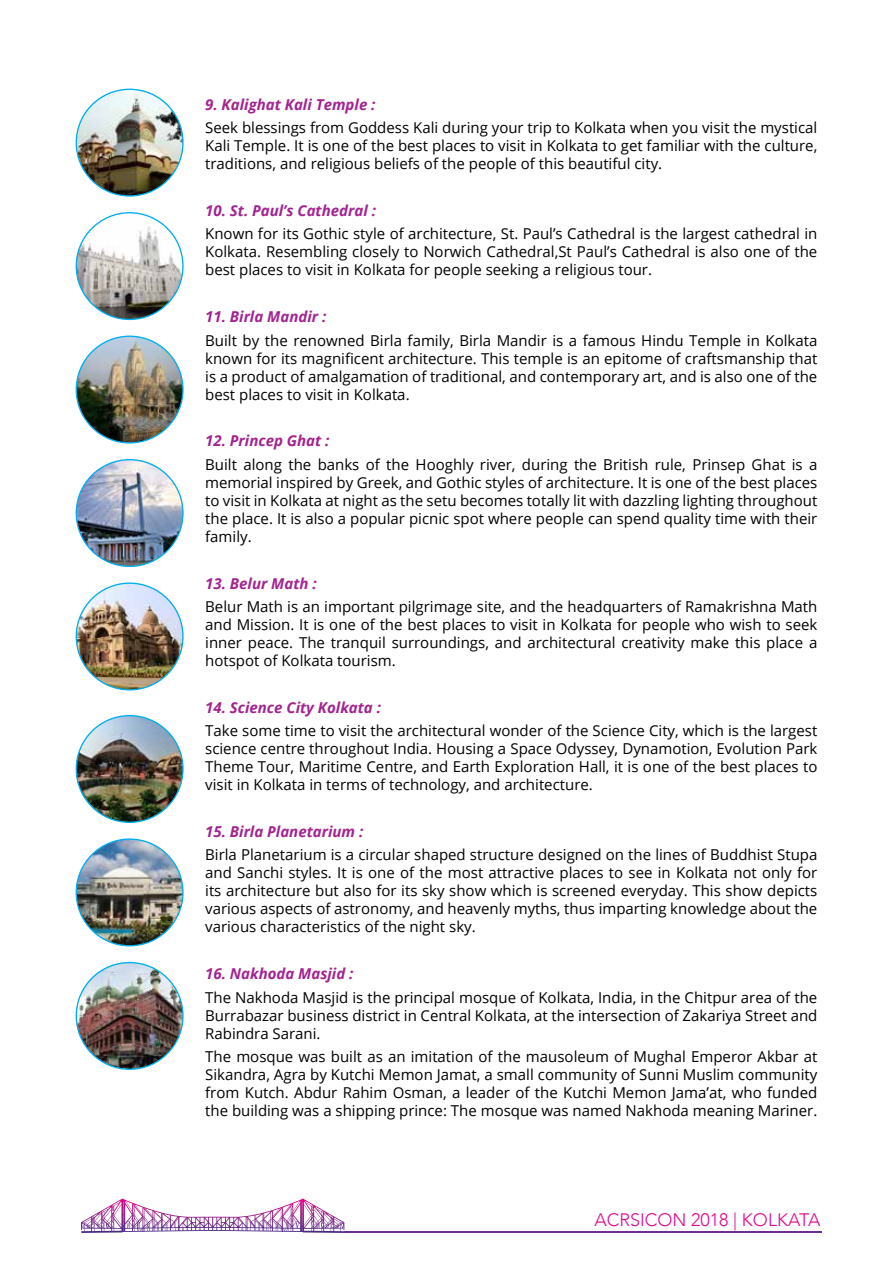
<style>
.page{position:relative;width:893px;height:1263px;background:#fff}
.page>*{position:absolute;margin:0;border:0;box-sizing:border-box;transform-origin:0 0}
.t1{font:300 18px "Avenir";color:#dd078c}
.t2{font:15px/18px "Open Sans";color:#000;text-align:justify}
.t3{font:italic 700 15px "Open Sans";color:#a3238f}
</style>
<div class="page">
<svg style="left:81px;top:1199px;width:263px;height:34px"></svg>
<hr style="left:344px;top:1232px;width:477px;height:1px;background:#6f2c91">
<hr style="left:892px;top:0;width:1px;height:764px;background:#fad5e6">
<hr style="left:892px;top:700px;width:1px;height:309px;background:#a3238f">
<img style="left:76px;top:213px;width:107px;height:106px;border-radius:53px">
<img style="left:76px;top:336px;width:107px;height:107px;border-radius:53px">
<img style="left:76px;top:460px;width:107px;height:106px;border-radius:53px">
<img style="left:76px;top:583px;width:107px;height:107px;border-radius:53px">
<img style="left:76px;top:716px;width:107px;height:106px;border-radius:53px">
<img style="left:76px;top:839px;width:107px;height:107px;border-radius:53px">
<img style="left:76px;top:962px;width:107px;height:107px;border-radius:53px">
<img style="left:76px;top:89px;width:107px;height:107px;border-radius:53px">
<p class="t3" style="left:205px;top:94px;width:172px">9. Kalighat Kali Temple :</p>
<p class="t2" style="left:205px;top:118px;width:614px">Seek blessings from Goddess Kali during your trip to Kolkata when you visit the mystical Kali Temple. It is one of the best places to visit in Kolkata to get familiar with the culture, traditions, and religious beliefs of the people of this beautiful city.</p>
<p class="t3" style="left:205px;top:200px;width:172px">10. St. Paul’s Cathedral :</p>
<p class="t2" style="left:205px;top:224px;width:614px">Known for its Gothic style of architecture, St. Paul’s Cathedral is the largest cathedral in Kolkata. Resembling closely to Norwich Cathedral,St Paul’s Cathedral is also one of the best places to visit in Kolkata for people seeking a religious tour.</p>
<p class="t3" style="left:205px;top:306px;width:123px">11. Birla Mandir :</p>
<p class="t2" style="left:205px;top:331px;width:614px">Built by the renowned Birla family, Birla Mandir is a famous Hindu Temple in Kolkata known for its magnificent architecture. This temple is an epitome of craftsmanship that is a product of amalgamation of traditional, and contemporary art, and is also one of the best places to visit in Kolkata.</p>
<p class="t3" style="left:205px;top:430px;width:126px">12. Princep Ghat :</p>
<p class="t2" style="left:205px;top:455px;width:614px">Built along the banks of the Hooghly river, during the British rule, Prinsep Ghat is a memorial inspired by Greek, and Gothic styles of architecture. It is one of the best places to visit in Kolkata at night as the setu becomes totally lit with dazzling lighting throughout the place. It is also a popular picnic spot where people can spend quality time with their family.</p>
<p class="t3" style="left:205px;top:572px;width:113px">13. Belur Math :</p>
<p class="t2" style="left:205px;top:597px;width:614px">Belur Math is an important pilgrimage site, and the headquarters of Ramakrishna Math and Mission. It is one of the best places to visit in Kolkata for people who wish to seek inner peace. The tranquil surroundings, and architectural creativity make this place a hotspot of Kolkata tourism.</p>
<p class="t3" style="left:205px;top:697px;width:177px">14. Science City Kolkata :</p>
<p class="t2" style="left:205px;top:721px;width:614px">Take some time to visit the architectural wonder of the Science City, which is the largest science centre throughout India. Housing a Space Odyssey, Dynamotion, Evolution Park Theme Tour, Maritime Centre, and Earth Exploration Hall, it is one of the best places to visit in Kolkata in terms of technology, and architecture.</p>
<p class="t3" style="left:205px;top:821px;width:160px">15. Birla Planetarium :</p>
<p class="t2" style="left:205px;top:845px;width:614px">Birla Planetarium is a circular shaped structure designed on the lines of Buddhist Stupa and Sanchi styles. It is one of the most attractive places to see in Kolkata not only for its architecture but also for its sky show which is screened everyday. This show depicts various aspects of astronomy, and heavenly myths, thus imparting knowledge about the various characteristics of the night sky.</p>
<p class="t3" style="left:205px;top:963px;width:150px">16. Nakhoda Masjid :</p>
<p class="t2" style="left:205px;top:988px;width:614px">The Nakhoda Masjid is the principal mosque of Kolkata, India, in the Chitpur area of the Burrabazar business district in Central Kolkata, at the intersection of Zakariya Street and Rabindra Sarani.</p>
<p class="t2" style="left:205px;top:1047px;width:614px">The mosque was built as an imitation of the mausoleum of Mughal Emperor Akbar at Sikandra, Agra by Kutchi Memon Jamat, a small community of Sunni Muslim community from Kutch. Abdur Rahim Osman, a leader of the Kutchi Memon Jama’at, who funded the building was a shipping prince: The mosque was named Nakhoda meaning Mariner.</p>
<p class="t1" style="left:594px;top:1210px;width:228px">ACRSICON 2018 | KOLKATA</p>
</div>
